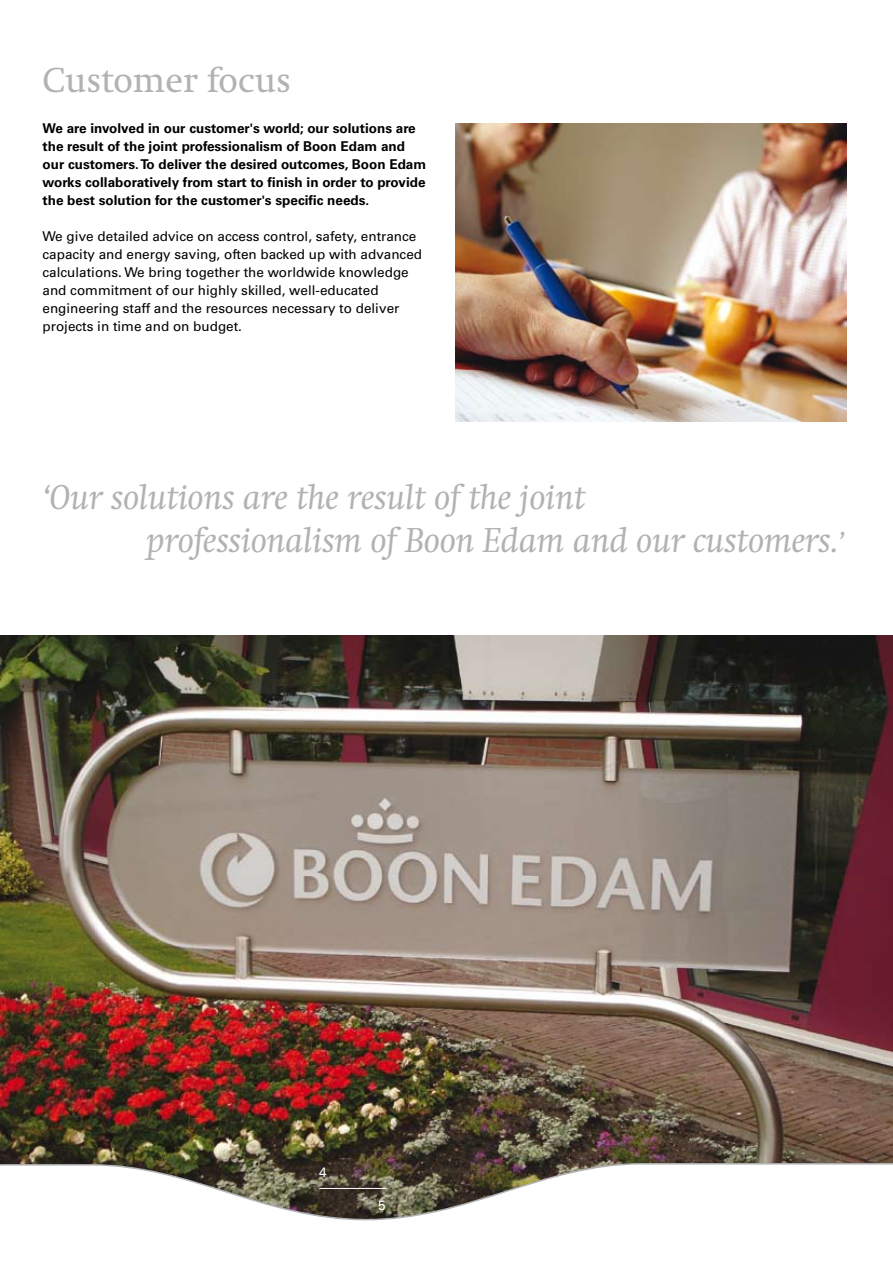
<style>
.page{position:relative;width:893px;height:1263px;background:#fff}
.page>*{position:absolute;margin:0;border:0;box-sizing:border-box;transform-origin:0 0}
.t1{font:italic 36px/43.2px "Swift EF";letter-spacing:-.01em;color:#b1b2b4}
.t2{font:36px "Swift EF";color:#b1b2b4}
.t3{font:13.5px/18px "Univers LT Std";color:#000}
.t4{font:700 13.5px/18px "Univers LT Std";color:#000}
.t5{font:13.5px "Univers LT Std";color:#fff}
.s1{font-size:30px}
</style>
<div class="page">
<img style="left:0;top:635px;width:893px;height:527px">
<img style="left:455px;top:124px;width:391px;height:298px">
<svg style="left:0;top:1162px;width:893px;height:59px"></svg>
<hr style="left:319px;top:1188px;width:68px;height:1px;background:#fff">
<h1 class="t2" style="left:43px;top:61px;width:250px">Customer focus</h1>
<p class="t4" style="left:43px;top:120px;width:385px">We are involved in our customer's world; our solutions are the result of the joint professionalism of Boon Edam and our customers. To deliver the desired outcomes, Boon Edam works collaboratively from start to finish in order to provide the best solution for the customer's specific needs.</p>
<p class="t3" style="left:43px;top:228px;width:381px">We give detailed advice on access control, safety, entrance capacity and energy saving, often backed up with advanced calculations. We bring together the worldwide knowledge and commitment of our highly skilled, well-educated engineering staff and the resources necessary to deliver projects in time and on budget.</p>
<h1 class="t1" style="left:146px;top:476px;width:700px;text-indent:-104px">‘Our solutions are the result of the joint<br>professionalism of Boon Edam and our customers.<span class="s1">’</span></h1>
<p class="t5" style="left:319px;top:1164px;width:9px">4</p>
<p class="t5" style="left:378px;top:1197px;width:9px">5</p>
</div>
